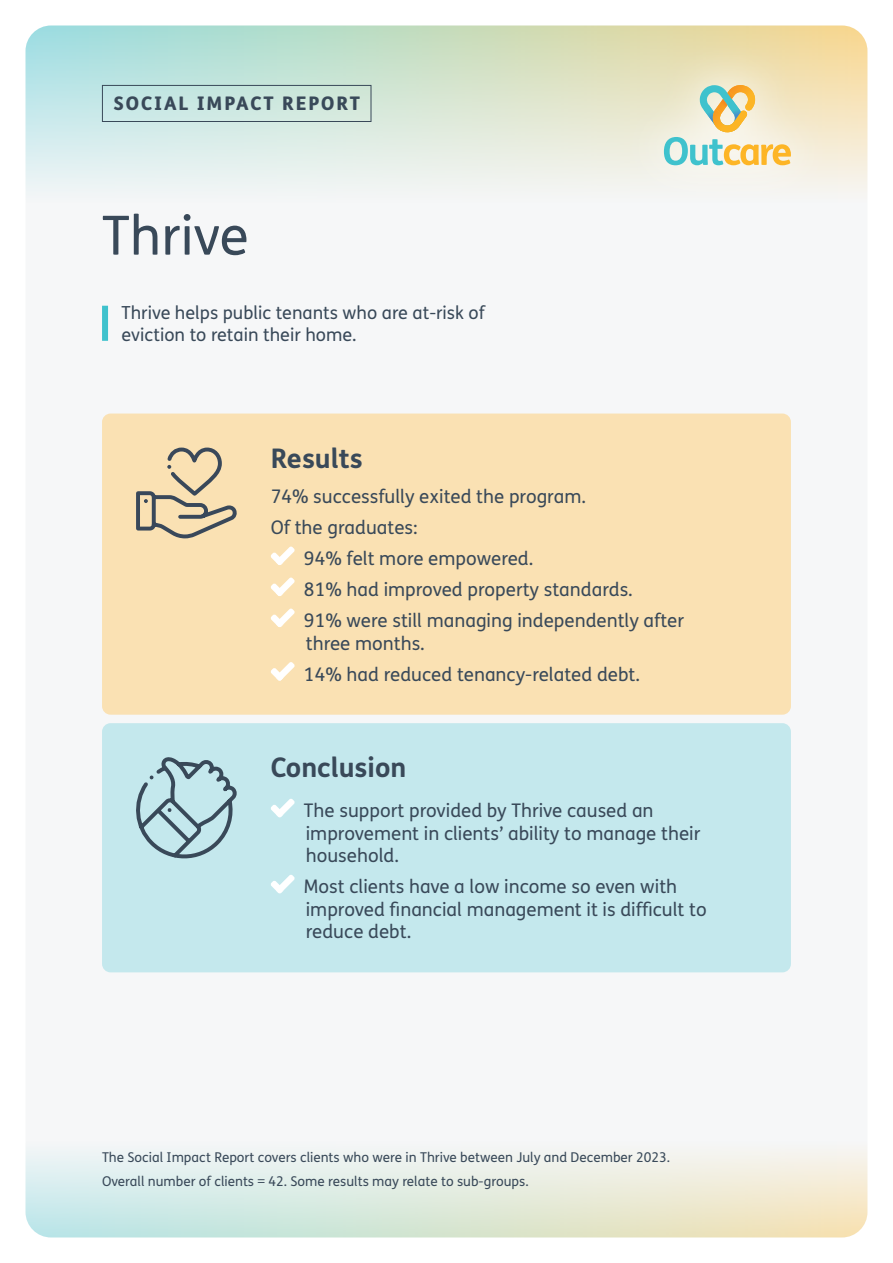
<style>
.page{position:relative;width:893px;height:1263px;background:#fff}
.page>*{position:absolute;margin:0;border:0;box-sizing:border-box;transform-origin:0 0}
.t1{font:54px "FS Me";color:#394959}
.t2{font:700 27px "FS Me";color:#394959}
.t3{font:18.75px/22.5px "FS Me";color:#394959}
.t4{font:800 18.75px "FS Me";letter-spacing:.1em;color:#394959}
.t5{font:18px/21.6px "FS Me";color:#394959}
.t6{font:13.5px "FS Me";color:#394959}
</style>
<div class="page">
<div style="left:26px;top:26px;width:841px;height:1211px;background:#f6f7f8;border-radius:26px"></div>
<svg style="left:26px;top:26px;width:841px;height:162px"></svg>
<svg style="left:26px;top:1153px;width:841px;height:84px"></svg>
<div style="left:102px;top:306px;width:6px;height:35px;background:#3fc2cd"></div>
<div style="left:102px;top:85px;width:269px;height:37px;border:1px solid #394959"></div>
<div style="left:102px;top:413px;width:689px;height:302px;background:#fae1b3;border-radius:9px"></div>
<div style="left:102px;top:723px;width:689px;height:249px;background:#c4e8ed;border-radius:9px"></div>
<svg style="left:270px;top:546px;width:25px;height:19px"></svg>
<svg style="left:270px;top:577px;width:25px;height:19px"></svg>
<svg style="left:270px;top:608px;width:25px;height:19px"></svg>
<svg style="left:270px;top:662px;width:25px;height:19px"></svg>
<svg style="left:136px;top:447px;width:101px;height:92px"></svg>
<svg style="left:136px;top:757px;width:101px;height:102px"></svg>
<svg style="left:271px;top:799px;width:24px;height:18px"></svg>
<svg style="left:271px;top:875px;width:24px;height:18px"></svg>
<div style="left:618px;top:39px;width:219px;height:173px;background:#fff;opacity:.75"></div>
<svg style="left:664px;top:85px;width:127px;height:80px"></svg>
<p class="t4" style="left:113px;top:89px;width:248px">SOCIAL IMPACT REPORT</p>
<p class="t1" style="left:102px;top:198px;width:148px">Thrive</p>
<p class="t5" style="left:122px;top:302px;width:365px">Thrive helps public tenants who are at-risk of eviction to retain their home.</p>
<p class="t2" style="left:271px;top:437px;width:93px">Results</p>
<p class="t3" style="left:271px;top:485px;width:317px">74% successfully exited the program.</p>
<p class="t3" style="left:271px;top:516px;width:148px">Of the graduates:</p>
<p class="t3" style="left:304px;top:547px;width:231px">94% felt more empowered.</p>
<p class="t3" style="left:304px;top:578px;width:330px">81% had improved property standards.</p>
<p class="t3" style="left:304px;top:609px;width:382px">91% were still managing independently after three months.</p>
<p class="t3" style="left:304px;top:662px;width:337px">14% had reduced tenancy-related debt.</p>
<p class="t2" style="left:271px;top:747px;width:137px">Conclusion</p>
<p class="t3" style="left:304px;top:799px;width:398px">The support provided by Thrive caused an improvement in clients’ ability to manage their household.</p>
<p class="t3" style="left:304px;top:875px;width:404px">Most clients have a low income so even with improved financial management it is difficult to reduce debt.</p>
<p class="t6" style="left:102px;top:1148px;width:570px">The Social Impact Report covers clients who were in Thrive between July and December 2023.</p>
<p class="t6" style="left:102px;top:1172px;width:428px">Overall number of clients = 42. Some results may relate to sub-groups.</p>
</div>
